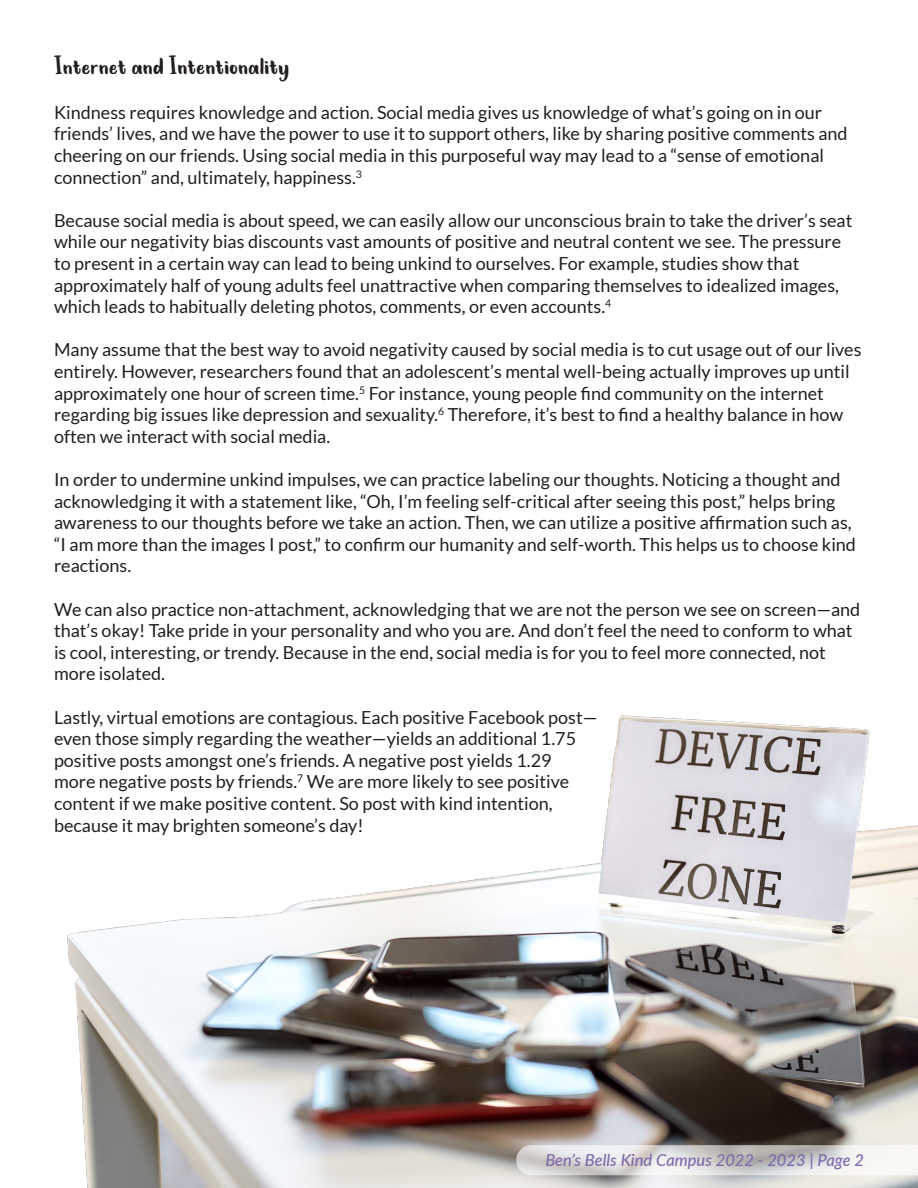
<style>
.page{position:relative;width:918px;height:1188px;background:#fff}
.page>*{position:absolute;margin:0;border:0;box-sizing:border-box;transform-origin:0 0}
.t1{font:27px "Klepon Ijo";color:#231f20}
.t2{font:18px/21.6px "Lato";color:#231f20}
.t3{font:italic 500 16.5px "Lato";color:#7e69ab}
</style>
<div class="page">
<img style="left:67px;top:715px;width:851px;height:473px">
<svg style="left:516px;top:1145px;width:402px;height:30px"></svg>
<p class="t1" style="left:54px;top:55px;width:237px">Internet and Intentionality</p>
<p class="t2" style="left:54px;top:101px;width:795px">Kindness requires knowledge and action. Social media gives us knowledge of what’s going on in our friends’ lives, and we have the power to use it to support others, like by sharing positive comments and cheering on our friends. Using social media in this purposeful way may lead to a “sense of emotional connection” and, ultimately, happiness.<sup>3</sup></p>
<p class="t2" style="left:54px;top:209px;width:800px">Because social media is about speed, we can easily allow our unconscious brain to take the driver’s seat while our negativity bias discounts vast amounts of positive and neutral content we see. The pressure to present in a certain way can lead to being unkind to ourselves. For example, studies show that approximately half of young adults feel unattractive when comparing themselves to idealized images, which leads to habitually deleting photos, comments, or even accounts.<sup>4</sup></p>
<p class="t2" style="left:54px;top:339px;width:809px">Many assume that the best way to avoid negativity caused by social media is to cut usage out of our lives entirely. However, researchers found that an adolescent’s mental well-being actually improves up until approximately one hour of screen time.<sup>5</sup> For instance, young people find community on the internet regarding big issues like depression and sexuality.<sup>6</sup> Therefore, it’s best to find a healthy balance in how often we interact with social media.</p>
<p class="t2" style="left:54px;top:469px;width:804px">In order to undermine unkind impulses, we can practice labeling our thoughts. Noticing a thought and acknowledging it with a statement like, “Oh, I’m feeling self-critical after seeing this post,” helps bring awareness to our thoughts before we take an action. Then, we can utilize a positive affirmation such as, “I am more than the images I post,” to confirm our humanity and self-worth. This helps us to choose kind reactions.</p>
<p class="t2" style="left:54px;top:598px;width:808px">We can also practice non-attachment, acknowledging that we are not the person we see on screen—and that’s okay! Take pride in your personality and who you are. And don’t feel the need to conform to what is cool, interesting, or trendy. Because in the end, social media is for you to feel more connected, not more isolated.</p>
<p class="t2" style="left:54px;top:706px;width:545px">Lastly, virtual emotions are contagious. Each positive Facebook post—</p>
<p class="t2" style="left:54px;top:728px;width:524px">even those simply regarding the weather—yields an additional 1.75</p>
<p class="t2" style="left:54px;top:749px;width:499px">positive posts amongst one’s friends. A negative post yields 1.29</p>
<p class="t2" style="left:54px;top:771px;width:517px">more negative posts by friends.<sup>7</sup> We are more likely to see positive</p>
<p class="t2" style="left:54px;top:793px;width:500px">content if we make positive content. So post with kind intention,</p>
<p class="t2" style="left:54px;top:814px;width:311px">because it may brighten someone’s day!</p>
<p class="t3" style="left:545px;top:1148px;width:320px">Ben’s Bells Kind Campus 2022 - 2023 | Page 2</p>
</div>
